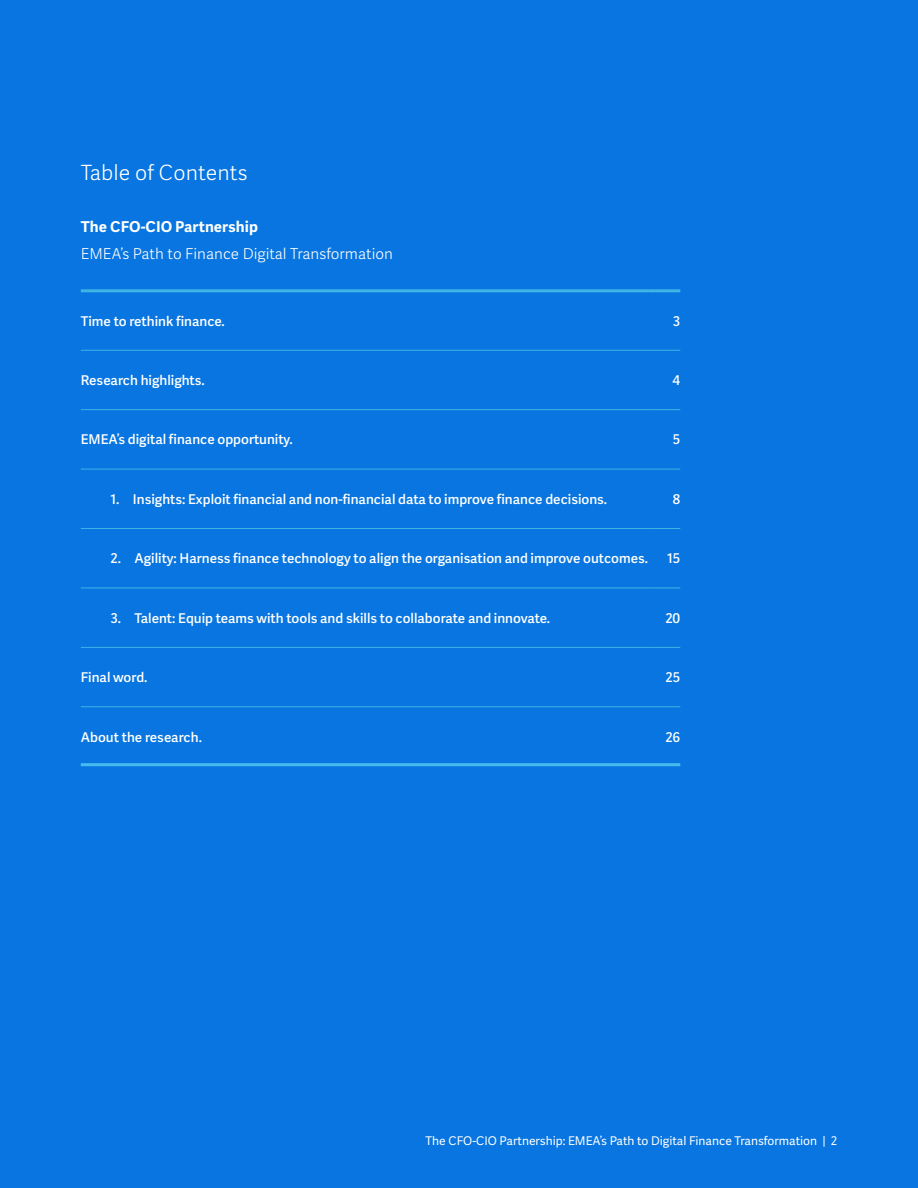
<style>
.page{position:relative;width:918px;height:1188px;background:#0875e0}
.page>*{position:absolute;margin:0;border:0;box-sizing:border-box;transform-origin:0 0}
.t1{font:300 21px "Workday Adelle Sans";color:#fff}
.t2{font:300 15px "Workday Adelle Sans";color:#fff}
.t3{font:700 15px "Workday Adelle Sans";color:#fff}
.t4{font:500 13.5px "Workday Adelle Sans";color:#fff}
.t5{font:500 13.5px "Workday Adelle Sans";color:#0875e1}
.t6{font:12px "Workday Adelle Sans";color:#fff}
.s1{color:#fff}
</style>
<div class="page">
<hr style="left:81px;top:289px;width:568px;height:3px;background:#40b4e5">
<hr style="left:649px;top:289px;width:31px;height:3px;background:#40b4e5">
<hr style="left:81px;top:350px;width:568px;height:1px;background:#40b4e5">
<hr style="left:649px;top:350px;width:31px;height:1px;background:#40b4e5">
<hr style="left:81px;top:409px;width:568px;height:1px;background:#40b4e5">
<hr style="left:649px;top:409px;width:31px;height:1px;background:#40b4e5">
<hr style="left:81px;top:469px;width:568px;height:1px;background:#40b4e5">
<hr style="left:649px;top:469px;width:31px;height:1px;background:#40b4e5">
<hr style="left:81px;top:528px;width:568px;height:1px;background:#40b4e5">
<hr style="left:649px;top:528px;width:31px;height:1px;background:#40b4e5">
<hr style="left:81px;top:588px;width:568px;height:1px;background:#40b4e5">
<hr style="left:649px;top:588px;width:31px;height:1px;background:#40b4e5">
<hr style="left:81px;top:706px;width:568px;height:1px;background:#40b4e5">
<hr style="left:649px;top:706px;width:31px;height:1px;background:#40b4e5">
<hr style="left:81px;top:647px;width:568px;height:1px;background:#40b4e5">
<hr style="left:649px;top:647px;width:31px;height:1px;background:#40b4e5">
<hr style="left:81px;top:763px;width:599px;height:3px;background:#44bdee">
<h1 class="t1" style="left:81px;top:160px;width:168px">Table of Contents</h1>
<p class="t3" style="left:81px;top:218px;width:179px">The CFO-CIO Partnership</p>
<p class="t2" style="left:81px;top:245px;width:314px">EMEA’s Path to Finance Digital Transformation</p>
<p class="t4" style="left:81px;top:314px;width:146px">Time to rethink finance.</p>
<p class="t4" style="left:673px;top:314px;width:9px">3</p>
<p class="t4" style="left:81px;top:372px;width:126px">Research highlights.</p>
<p class="t5" style="left:662px;top:372px;width:20px">4 <span class="s1">4</span></p>
<p class="t4" style="left:81px;top:432px;width:213px">EMEA’s digital finance opportunity.</p>
<p class="t4" style="left:673px;top:432px;width:9px">5</p>
<p class="t4" style="left:111px;top:491px;width:498px">1. Insights: Exploit financial and non-financial data to improve finance decisions.</p>
<p class="t4" style="left:673px;top:491px;width:9px">8</p>
<p class="t4" style="left:111px;top:551px;width:539px">2. Agility: Harness finance technology to align the organisation and improve outcomes.</p>
<p class="t4" style="left:667px;top:551px;width:15px">15</p>
<p class="t4" style="left:111px;top:610px;width:441px">3. Talent: Equip teams with tools and skills to collaborate and innovate.</p>
<p class="t4" style="left:665px;top:610px;width:16px">20</p>
<p class="t4" style="left:81px;top:670px;width:68px">Final word.</p>
<p class="t4" style="left:666px;top:670px;width:16px">25</p>
<p class="t4" style="left:81px;top:729px;width:123px">About the research.</p>
<p class="t4" style="left:665px;top:729px;width:16px">26</p>
<p class="t6" style="left:426px;top:1134px;width:413px">The CFO-CIO Partnership: EMEA’s Path to Digital Finance Transformation | 2</p>
</div>
